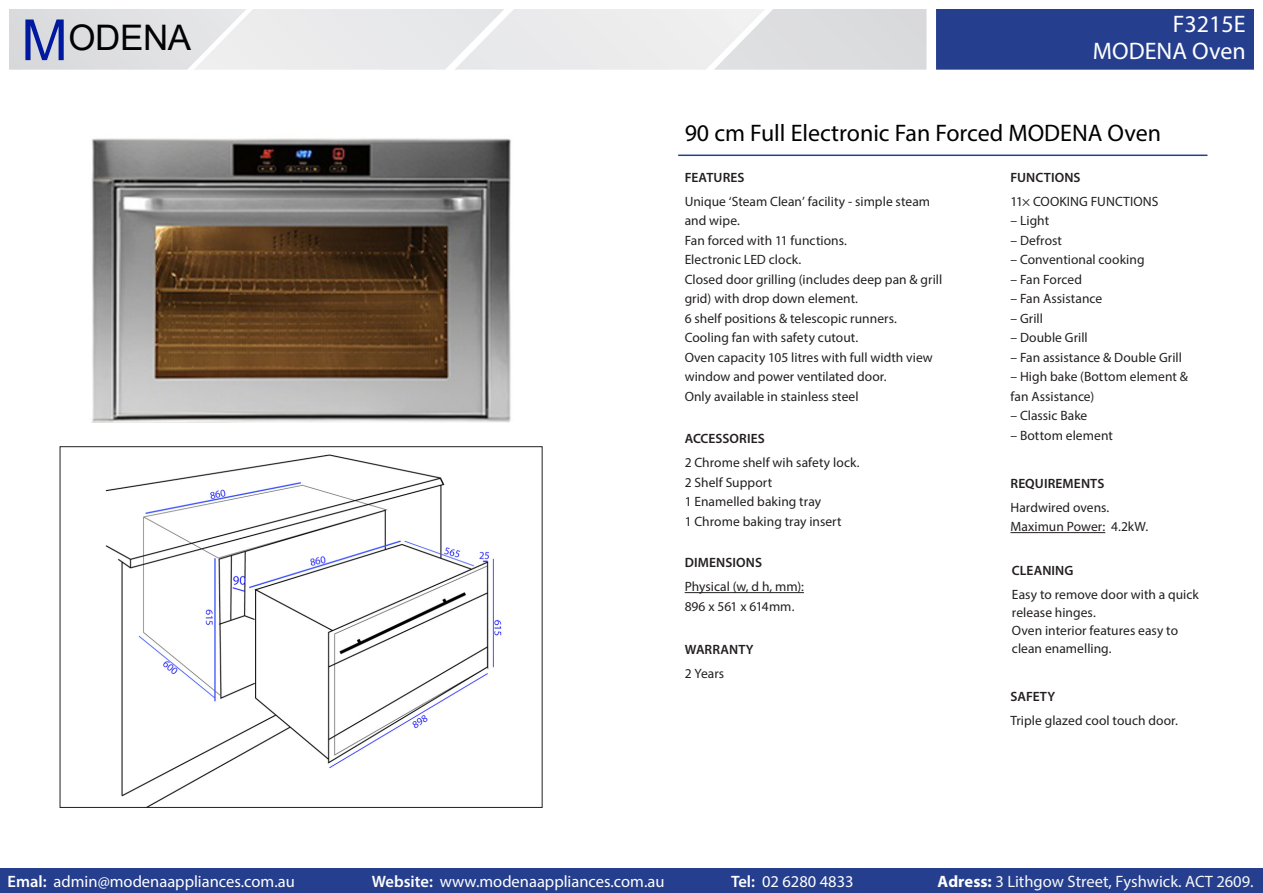
<style>
.page{position:relative;width:1263px;height:893px;background:#fff}
.page>*{position:absolute;margin:0;border:0;box-sizing:border-box;transform-origin:0 0}
.t1{font:35.25px "Arial";letter-spacing:-.01em;color:#000}
.t2{font:24px "Myriad Pro";color:#000}
.t3{font:24px "Myriad Pro";color:#fff}
.t4{font:16.5px "Myriad Pro";color:#fff}
.t5{font:16.5px "Myriad Pro";color:#f8f8f8}
.t6{font:13.5px/19.5px "Myriad Pro";letter-spacing:.005em;color:#231f20}
.t7{font:600 13.5px "Myriad Pro";letter-spacing:.01em;color:#231f20}
.s1{font-size:56.7px;color:#00199f}
.s2{font-weight:600}
.s3{font-weight:700;color:#fff}
</style>
<div class="page">
<div style="left:0;top:0;width:935px;height:79px;border:9px solid #fff"></div>
<div style="left:931px;top:4px;width:327px;height:70px;background:#253f8e"></div>
<div style="left:927px;top:0;width:336px;height:79px;border:9px solid #fff"></div>
<div style="left:0;top:869px;width:1263px;height:24px;background:#253f8e"></div>
<img style="left:91px;top:138px;width:420px;height:284px">
<img style="left:105px;top:454px;width:397px;height:352px">
<hr style="left:685px;top:592px;width:119px;height:1px;background:#231f20">
<hr style="left:1010px;top:532px;width:95px;height:1px;background:#231f20">
<hr style="left:678px;top:155px;width:529px;height:1px;background:#253f8e">
<p class="t1" style="left:21px;top:13px;width:172px"><span class="s1">M</span>ODENA</p>
<p class="t3" style="left:1173px;top:9px;width:74px">F3215E</p>
<p class="t3" style="left:1093px;top:36px;width:154px">MODENA Oven</p>
<p class="t2" style="left:685px;top:118px;width:478px">90 cm Full Electronic Fan Forced MODENA Oven</p>
<p class="t7" style="left:685px;top:169px;width:61px">FEATURES</p>
<p class="t6" style="left:685px;top:191px;width:247px">Unique ‘Steam Clean’ facility - simple steam and wipe.</p>
<p class="t6" style="left:685px;top:230px;width:164px">Fan forced with 11 functions.</p>
<p class="t6" style="left:685px;top:250px;width:118px">Electronic LED clock.</p>
<p class="t6" style="left:685px;top:269px;width:259px">Closed door grilling (includes deep pan &amp; grill grid) with drop down element.</p>
<p class="t6" style="left:685px;top:308px;width:214px">6 shelf positions &amp; telescopic runners.</p>
<p class="t6" style="left:685px;top:328px;width:175px">Cooling fan with safety cutout.</p>
<p class="t6" style="left:685px;top:347px;width:250px">Oven capacity 105 litres with full width view window and power ventilated door.</p>
<p class="t6" style="left:685px;top:386px;width:175px">Only available in stainless steel</p>
<p class="t7" style="left:685px;top:430px;width:82px">ACCESSORIES</p>
<p class="t6" style="left:685px;top:453px;width:176px">2 Chrome shelf wih safety lock.</p>
<p class="t6" style="left:685px;top:472px;width:89px">2 Shelf Support</p>
<p class="t6" style="left:685px;top:492px;width:138px">1 Enamelled baking tray</p>
<p class="t6" style="left:685px;top:511px;width:158px">1 Chrome baking tray insert</p>
<p class="t7" style="left:685px;top:554px;width:79px">DIMENSIONS</p>
<p class="t6" style="left:685px;top:577px;width:121px">Physical (w, d h, mm):</p>
<p class="t6" style="left:685px;top:596px;width:111px">896 x 561 x 614mm.</p>
<p class="t7" style="left:685px;top:640px;width:70px">WARRANTY</p>
<p class="t6" style="left:685px;top:663px;width:41px">2 Years</p>
<p class="t7" style="left:1010px;top:169px;width:72px">FUNCTIONS</p>
<p class="t6" style="left:1010px;top:191px;width:150px">11× COOKING FUNCTIONS</p>
<p class="t6" style="left:1010px;top:211px;width:40px">– Light</p>
<p class="t6" style="left:1010px;top:230px;width:53px">– Defrost</p>
<p class="t6" style="left:1010px;top:250px;width:136px">– Conventional cooking</p>
<p class="t6" style="left:1010px;top:269px;width:73px">– Fan Forced</p>
<p class="t6" style="left:1010px;top:289px;width:93px">– Fan Assistance</p>
<p class="t6" style="left:1010px;top:308px;width:34px">– Grill</p>
<p class="t6" style="left:1010px;top:328px;width:79px">– Double Grill</p>
<p class="t6" style="left:1010px;top:347px;width:173px">– Fan assistance &amp; Double Grill</p>
<p class="t6" style="left:1010px;top:367px;width:179px">– High bake (Bottom element &amp; fan Assistance)</p>
<p class="t6" style="left:1010px;top:406px;width:78px">– Classic Bake</p>
<p class="t6" style="left:1010px;top:425px;width:104px">– Bottom element</p>
<p class="t7" style="left:1010px;top:475px;width:96px">REQUIREMENTS</p>
<p class="t6" style="left:1010px;top:497px;width:100px">Hardwired ovens.</p>
<p class="t6" style="left:1010px;top:517px;width:139px">Maximun Power: 4.2kW.</p>
<p class="t7" style="left:1012px;top:562px;width:63px">CLEANING</p>
<p class="t6" style="left:1012px;top:585px;width:188px;line-height:18px">Easy to remove door with a quick release hinges.</p>
<p class="t6" style="left:1012px;top:621px;width:168px;line-height:18px">Oven interior features easy to clean enamelling.</p>
<p class="t7" style="left:1010px;top:688px;width:46px">SAFETY</p>
<p class="t6" style="left:1010px;top:711px;width:169px">Triple glazed cool touch door.</p>
<p class="t4" style="left:8px;top:871px;width:289px"><span class="s2">Emal:</span> admin@modenaappliances.com.au</p>
<p class="t4" style="left:372px;top:871px;width:294px"><span class="s2">Website:</span> www.modenaappliances.com.au</p>
<p class="t4" style="left:731px;top:871px;width:124px"><span class="s2">Tel:</span> 02 6280 4833</p>
<p class="t5" style="left:938px;top:871px;width:317px"><span class="s3">Adress:</span> 3 Lithgow Street, Fyshwick. ACT 2609.</p>
</div>
